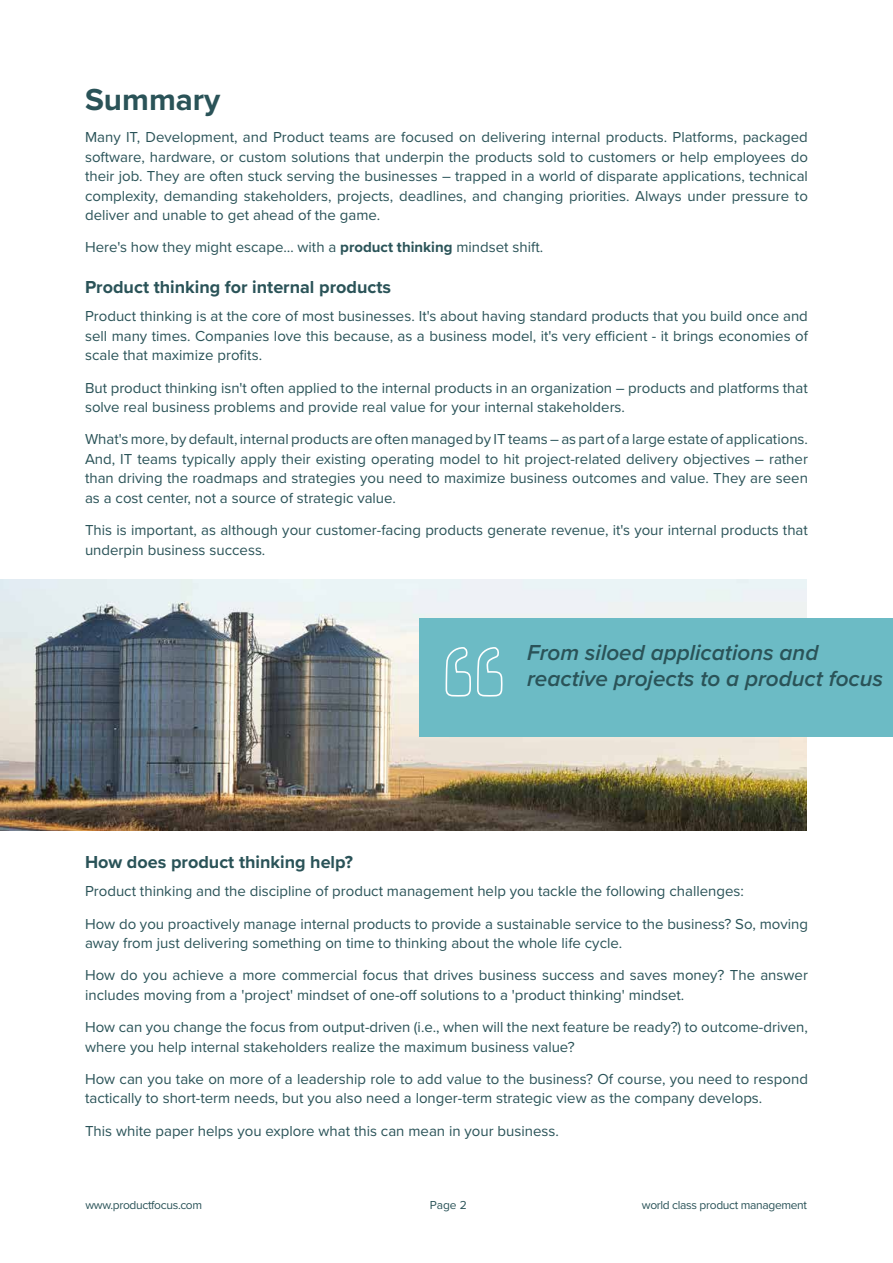
<style>
.page{position:relative;width:893px;height:1263px;background:#fff}
.page>*{position:absolute;margin:0;border:0;box-sizing:border-box;transform-origin:0 0}
.t1{font:700 31.5px "Proxima Nova";color:#2a5358}
.t2{font:italic 600 22.5px/26.2px "Proxima Nova";color:#2a5358}
.t3{font:700 18px "Proxima Nova";color:#2a5358}
.t4{font:15px/19.5px "Proxima Nova";color:#2a5358}
.t5{font:12px "Proxima Nova";letter-spacing:-.025em;color:#2a5358}
.s1{font-weight:700}
</style>
<div class="page">
<img style="left:0;top:579px;width:807px;height:251px">
<div style="left:419px;top:618px;width:474px;height:118px;background:#6cbbc5"></div>
<svg style="left:445px;top:647px;width:57px;height:50px"></svg>
<h1 class="t1" style="left:85px;top:76px;width:137px">Summary</h1>
<p class="t4" style="left:85px;top:127px;width:724px;text-align:justify">Many IT, Development, and Product teams are focused on delivering internal products. Platforms, packaged software, hardware, or custom solutions that underpin the products sold to customers or help employees do their job. They are often stuck serving the businesses – trapped in a world of disparate applications, technical complexity, demanding stakeholders, projects, deadlines, and changing priorities. Always under pressure to deliver and unable to get ahead of the game.</p>
<p class="t4" style="left:85px;top:237px;width:460px">Here's how they might escape… with a <span class="s1">product thinking</span> mindset shift.</p>
<p class="t3" style="left:85px;top:274px;width:308px">Product thinking for internal products</p>
<p class="t4" style="left:85px;top:306px;width:724px;text-align:justify">Product thinking is at the core of most businesses. It's about having standard products that you build once and sell many times. Companies love this because, as a business model, it's very efficient - it brings economies of scale that maximize profits.</p>
<p class="t4" style="left:85px;top:377px;width:724px">But product thinking isn't often applied to the internal products in an organization – products and platforms that solve real business problems and provide real value for your internal stakeholders.</p>
<p class="t4" style="left:85px;top:429px;width:724px;text-align:justify">What's more, by default, internal products are often managed by IT teams – as part of a large estate of applications.<br>And, IT teams typically apply their existing operating model to hit project-related delivery objectives – rather than driving the roadmaps and strategies you need to maximize business outcomes and value. They are seen as a cost center, not a source of strategic value.</p>
<p class="t4" style="left:85px;top:520px;width:724px">This is important, as although your customer-facing products generate revenue, it's your internal products that underpin business success.</p>
<h2 class="t2" style="left:527px;top:638px;width:358px">From siloed applications and reactive projects to a product focus</h2>
<p class="t3" style="left:85px;top:849px;width:269px">How does product thinking help?</p>
<p class="t4" style="left:85px;top:874px;width:724px;line-height:32.2px">Product thinking and the discipline of product management help you tackle the following challenges:<br>How do you proactively manage internal products to provide a sustainable service to the business? So, moving</p>
<p class="t4" style="left:85px;top:926px;width:724px;line-height:32.2px">away from just delivering something on time to thinking about the whole life cycle.<br>How do you achieve a more commercial focus that drives business success and saves money? The answer</p>
<p class="t4" style="left:85px;top:978px;width:724px;line-height:32.2px">includes moving from a 'project' mindset of one-off solutions to a 'product thinking' mindset.<br>How can you change the focus from output-driven (i.e., when will the next feature be ready?) to outcome-driven,</p>
<p class="t4" style="left:85px;top:1030px;width:724px;line-height:32.2px">where you help internal stakeholders realize the maximum business value?<br>How can you take on more of a leadership role to add value to the business? Of course, you need to respond</p>
<p class="t4" style="left:85px;top:1081px;width:679px;line-height:32.2px">tactically to short-term needs, but you also need a longer-term strategic view as the company develops.<br>This white paper helps you explore what this can mean in your business.</p>
<p class="t5" style="left:85px;top:1196px;width:118px">www.productfocus.com</p>
<p class="t5" style="left:430px;top:1196px;width:38px">Page 2</p>
<p class="t5" style="left:642px;top:1196px;width:167px">world class product management</p>
</div>
